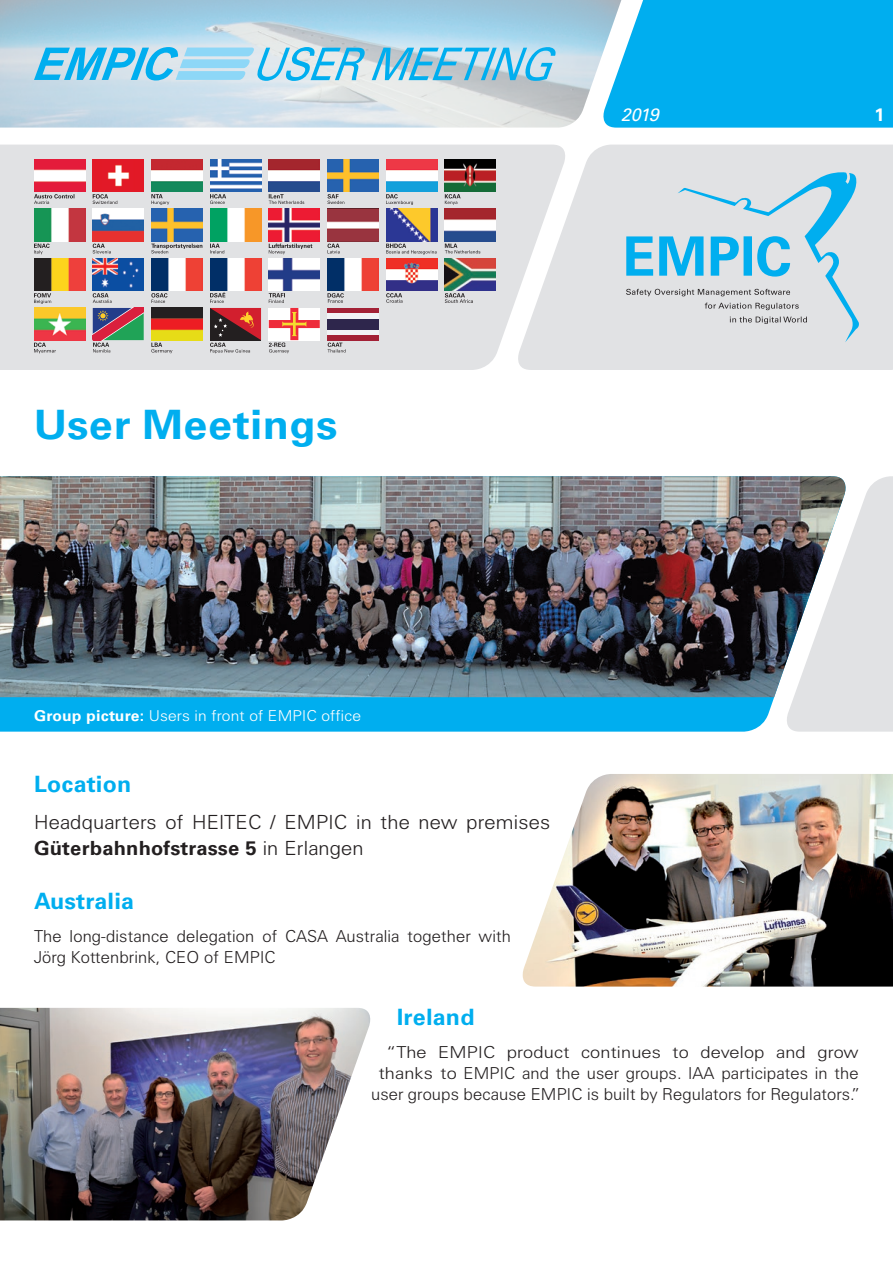
<style>
.page{position:relative;width:893px;height:1263px;background:#fff}
.page>*{position:absolute;margin:0;border:0;box-sizing:border-box;transform-origin:0 0}
.t1{font:700 40.5px "Univers S";letter-spacing:.01em;color:#00aeef;scale:1.06 1}
.t2{font:700 22.5px "Univers S";letter-spacing:.01em;color:#00aeef}
.t3{font:300 19.5px/25.5px "Univers S";letter-spacing:.01em;color:#231f20}
.t4{font:italic 18px "Univers LT Std";color:#fff}
.t5{font:700 18px "Univers S";color:#fff}
.t6{font:300 16.5px/21px "Univers S";letter-spacing:.01em;color:#231f20;text-align:right;scale:1.1 1}
.t7{font:300 16.5px/21px "Univers S";letter-spacing:.01em;color:#231f20}
.t8{font:300 15px "Univers S";letter-spacing:.01em;color:#fff;scale:1.04 1}
.s1{font-weight:700}
</style>
<div class="page">
<div style="left:622px;top:0;width:271px;height:128px;background:#00aeef"></div>
<div style="left:573px;top:145px;width:320px;height:225px;background:#e1e2e4"></div>
<img style="left:523px;top:774px;width:370px;height:212px">
<img style="left:0;top:0;width:622px;height:128px">
<svg style="left:0;top:145px;width:573px;height:225px;background:#e1e0e2"></svg>
<svg style="left:626px;top:172px;width:233px;height:170px;background:#bbd6e2"></svg>
<div style="left:0;top:697px;width:775px;height:35px;background:#00aeef"></div>
<img style="left:0;top:476px;width:779px;height:221px">
<svg style="left:779px;top:476px;width:114px;height:256px"></svg>
<img style="left:0;top:1008px;width:371px;height:212px">
<svg style="left:328px;top:343px;width:18px;height:9px"></svg>
<div style="left:93px;top:159px;width:51px;height:33px;background:#e21926"></div>
<img style="left:107px;top:165px;width:23px;height:22px">
<img style="left:151px;top:159px;width:51px;height:33px">
<img style="left:445px;top:209px;width:51px;height:32px">
<img style="left:269px;top:209px;width:51px;height:32px">
<img style="left:327px;top:209px;width:51px;height:32px">
<img style="left:386px;top:209px;width:51px;height:32px">
<img style="left:34px;top:258px;width:51px;height:33px">
<img style="left:93px;top:258px;width:51px;height:33px">
<img style="left:151px;top:258px;width:51px;height:33px">
<img style="left:210px;top:258px;width:51px;height:33px">
<img style="left:327px;top:258px;width:51px;height:33px">
<img style="left:269px;top:258px;width:51px;height:33px">
<img style="left:386px;top:258px;width:51px;height:33px">
<img style="left:34px;top:159px;width:51px;height:33px">
<svg style="left:34px;top:194px;width:40px;height:10px"></svg>
<img style="left:445px;top:159px;width:51px;height:33px">
<svg style="left:445px;top:194px;width:16px;height:11px"></svg>
<svg style="left:386px;top:244px;width:51px;height:10px"></svg>
<svg style="left:93px;top:194px;width:24px;height:10px"></svg>
<img style="left:34px;top:209px;width:51px;height:32px">
<svg style="left:34px;top:244px;width:16px;height:10px"></svg>
<svg style="left:445px;top:244px;width:35px;height:9px"></svg>
<svg style="left:386px;top:293px;width:16px;height:10px"></svg>
<svg style="left:151px;top:194px;width:18px;height:11px"></svg>
<img style="left:93px;top:209px;width:51px;height:32px">
<svg style="left:93px;top:244px;width:18px;height:9px"></svg>
<svg style="left:34px;top:293px;width:17px;height:11px"></svg>
<img style="left:445px;top:258px;width:51px;height:33px">
<svg style="left:445px;top:293px;width:28px;height:10px"></svg>
<img style="left:210px;top:159px;width:51px;height:33px">
<svg style="left:210px;top:194px;width:16px;height:10px"></svg>
<img style="left:151px;top:209px;width:51px;height:32px">
<svg style="left:151px;top:244px;width:51px;height:9px"></svg>
<img style="left:269px;top:159px;width:51px;height:33px">
<svg style="left:269px;top:194px;width:35px;height:10px"></svg>
<img style="left:210px;top:209px;width:51px;height:32px">
<svg style="left:210px;top:244px;width:14px;height:9px"></svg>
<svg style="left:151px;top:293px;width:16px;height:10px"></svg>
<svg style="left:327px;top:293px;width:17px;height:10px"></svg>
<img style="left:327px;top:159px;width:51px;height:33px">
<svg style="left:327px;top:194px;width:17px;height:10px"></svg>
<svg style="left:269px;top:244px;width:43px;height:10px"></svg>
<img style="left:386px;top:159px;width:51px;height:33px">
<svg style="left:386px;top:194px;width:27px;height:11px"></svg>
<svg style="left:327px;top:244px;width:13px;height:9px"></svg>
<svg style="left:269px;top:293px;width:51px;height:60px"></svg>
<svg style="left:34px;top:343px;width:22px;height:10px"></svg>
<img style="left:34px;top:308px;width:51px;height:32px">
<svg style="left:93px;top:293px;width:51px;height:59px;background:#9b9496"></svg>
<svg style="left:151px;top:343px;width:21px;height:10px"></svg>
<img style="left:151px;top:308px;width:51px;height:32px">
<svg style="left:210px;top:292px;width:51px;height:61px;background:#a37777"></svg>
<div style="left:327px;top:308px;width:51px;height:32px;background:#a32136"></div>
<div style="left:327px;top:313px;width:51px;height:22px;background:#f1f2f5"></div>
<div style="left:327px;top:319px;width:51px;height:10px;background:#2e264c"></div>
<svg style="left:34px;top:47px;width:524px;height:34px;background:#8acee9"></svg>
<p class="t4" style="left:621px;top:103px;width:39px">2019</p>
<p class="t5" style="left:874px;top:104px;width:12px">1</p>
<h1 class="t1" style="left:34px;top:401px;width:288px">User Meetings</h1>
<p class="t8" style="left:34px;top:707px;width:316px"><span class="s1">Group picture:</span> Users in front of EMPIC office</p>
<h2 class="t2" style="left:34px;top:770px;width:99px">Location</h2>
<p class="t3" style="left:34px;top:809px;width:518px">Headquarters of HEITEC / EMPIC in the new premises<br><span class="s1">Güterbahnhofstrasse 5</span> in Erlangen</p>
<h2 class="t2" style="left:34px;top:887px;width:102px">Australia</h2>
<p class="t7" style="left:34px;top:925px;width:479px">The long-distance delegation of CASA Australia together with<br>Jörg Kottenbrink, CEO of EMPIC</p>
<h2 class="t2" style="left:397px;top:1004px;width:80px">Ireland</h2>
<p class="t6" style="left:371px;top:1042px;width:446px">“The EMPIC product continues to develop and grow thanks to EMPIC and the user groups. IAA participates in the user groups because EMPIC is built by Regulators for Regulators.”</p>
</div>
